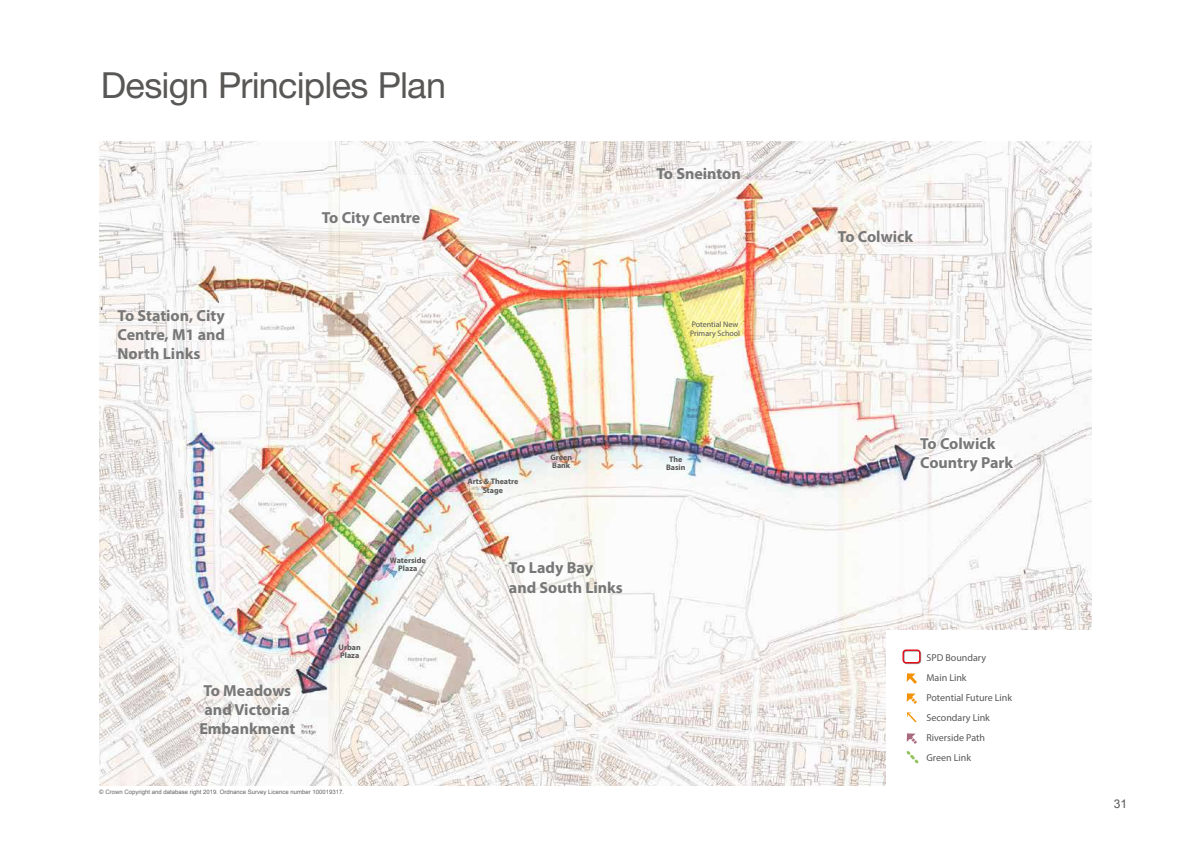
<style>
.page{position:relative;width:1191px;height:842px;background:#fff}
.page>*{position:absolute;margin:0;border:0;box-sizing:border-box;transform-origin:0 0}
.t1{font:36px "Helvetica Neue LT Std";letter-spacing:-.02em;color:#585756}
.t2{font:700 16px/19.2px "Myriad Pro";color:#767776}
.t3{font:12px "Arial";color:#575756}
.t4{font:10px/20px "Myriad Pro";color:#585757}
.t5{font:700 8px/8.6px "Myriad Pro";color:#585756;text-align:center}
.t6{font:8px/8.6px "Myriad Pro";color:#585756}
.t7{font:6px "Arial";color:#646363}
</style>
<div class="page">
<img style="left:99px;top:142px;width:992px;height:643px">
<div style="left:886px;top:631px;width:211px;height:160px;background:#fff"></div>
<div style="left:903px;top:650px;width:18px;height:14px;border:1px solid #595a5c;border-radius:3px"></div>
<div style="left:902px;top:649px;width:18px;height:14px;border:1px solid #e30d18;border-radius:3px"></div>
<svg style="left:906px;top:733px;width:13px;height:31px"></svg>
<svg style="left:906px;top:693px;width:11px;height:30px"></svg>
<svg style="left:906px;top:673px;width:11px;height:11px"></svg>
<svg style="left:918px;top:416px;width:99px;height:84px"></svg>
<h1 class="t1" style="left:101px;top:63px;width:347px">Design Principles Plan</h1>
<p class="t2" style="left:118px;top:305px;width:109px;text-align:justify">To Station, City Centre, M1 and North Links</p>
<p class="t2" style="left:322px;top:207px;width:100px">To City Centre</p>
<p class="t2" style="left:656px;top:164px;width:86px">To Sneinton</p>
<p class="t6" style="left:690px;top:320px;width:52px">Potential New<br>Primary School</p>
<p class="t2" style="left:199px;top:680px;width:97px;text-align:center">To Meadows and Victoria<br>Embankment</p>
<p class="t5" style="left:338px;top:642px;width:24px;text-align:left">Urban<br>Plaza</p>
<p class="t7" style="left:99px;top:788px;width:246px">© Crown Copyright and database right 2019. Ordnance Survey Licence number 100019317.</p>
<p class="t5" style="left:390px;top:556px;width:37px">Waterside<br>Plaza</p>
<p class="t5" style="left:467px;top:477px;width:52px">Arts &amp; Theatre<br>Stage</p>
<p class="t5" style="left:550px;top:452px;width:23px;text-align:left">Green<br>Bank</p>
<p class="t5" style="left:666px;top:454px;width:21px">The<br>Basin</p>
<p class="t2" style="left:509px;top:558px;width:115px">To Lady Bay and South Links</p>
<p class="t2" style="left:838px;top:226px;width:77px">To Colwick</p>
<p class="t2" style="left:920px;top:433px;width:95px">To Colwick<br>Country Park</p>
<p class="t4" style="left:926px;top:648px;width:87px">SPD Boundary<br>Main Link<br>Potential Future Link<br>Secondary Link<br>Riverside Path<br>Green Link</p>
<p class="t3" style="left:1113px;top:796px;width:15px">31</p>
</div>
